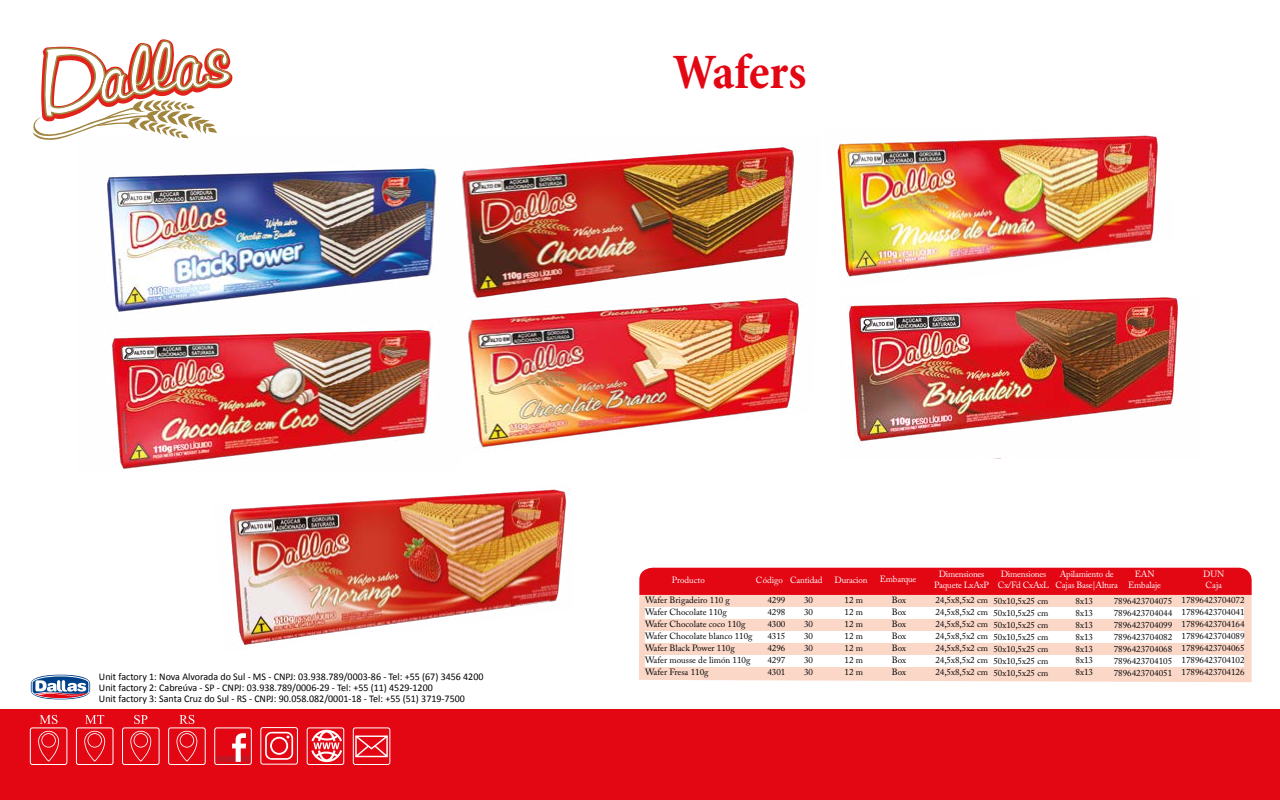
<style>
.page{position:relative;width:1280px;height:800px;background:#fff}
.page>*{position:absolute;margin:0;border:0;box-sizing:border-box;transform-origin:0 0}
.t1{font:700 condensed 50px "Minion Pro";letter-spacing:-.005em;color:#e30613}
.t2{font:10.2px/11px "Calibri";color:#000}
.t3{font:9px/12px "Adobe Caslon Pro";color:#000;text-align:justify}
.t4{font:9px/10.8px "Adobe Caslon Pro";letter-spacing:-.02em;color:#fff;text-align:center}
.t5{font:9px "Adobe Caslon Pro";color:#fff}
</style>
<div class="page">
<div style="left:0;top:709px;width:1280px;height:91px;background:#e30613"></div>
<svg style="left:30px;top:674px;width:61px;height:26px"></svg>
<div style="left:307px;top:728px;width:37px;height:37px;border:1px solid #fff;border-radius:2px"></div>
<div style="left:214px;top:728px;width:38px;height:37px;border:1px solid #fff;border-radius:2px"></div>
<div style="left:217px;top:757px;width:32px;height:5px;background:#be1622"></div>
<svg style="left:232px;top:733px;width:14px;height:29px"></svg>
<div style="left:122px;top:728px;width:37px;height:37px;border:1px solid #fff;border-radius:2px"></div>
<svg style="left:130px;top:731px;width:21px;height:31px"></svg>
<div style="left:76px;top:728px;width:37px;height:37px;border:1px solid #fff;border-radius:2px"></div>
<svg style="left:84px;top:731px;width:21px;height:31px"></svg>
<div style="left:30px;top:728px;width:37px;height:37px;border:1px solid #fff;border-radius:2px"></div>
<svg style="left:38px;top:731px;width:21px;height:31px"></svg>
<div style="left:168px;top:728px;width:38px;height:37px;border:1px solid #fff;border-radius:2px"></div>
<svg style="left:177px;top:731px;width:20px;height:31px"></svg>
<div style="left:353px;top:728px;width:37px;height:37px;border:1px solid #fff;border-radius:2px"></div>
<svg style="left:354px;top:734px;width:35px;height:25px"></svg>
<svg style="left:310px;top:729px;width:34px;height:34px"></svg>
<div style="left:261px;top:727px;width:37px;height:37px;border:1px solid #fff;border-radius:2px"></div>
<svg style="left:265px;top:732px;width:28px;height:28px"></svg>
<svg style="left:134px;top:715px;width:13px;height:9px"></svg>
<svg style="left:85px;top:715px;width:19px;height:9px"></svg>
<svg style="left:40px;top:715px;width:18px;height:9px"></svg>
<svg style="left:179px;top:715px;width:15px;height:9px"></svg>
<svg style="left:33px;top:39px;width:199px;height:101px"></svg>
<div style="left:639px;top:595px;width:613px;height:87px;background:#fbd7c8"></div>
<div style="left:645px;top:607px;width:599px;height:11px;background:#fff"></div>
<div style="left:645px;top:631px;width:599px;height:12px;background:#fff"></div>
<div style="left:645px;top:656px;width:599px;height:11px;background:#fff"></div>
<div style="left:639px;top:568px;width:613px;height:27px;background:#e30613"></div>
<img style="left:77px;top:134px;width:724px;height:335px">
<img style="left:837px;top:135px;width:321px;height:142px">
<img style="left:846px;top:297px;width:336px;height:150px">
<img style="left:229px;top:489px;width:341px;height:158px">
<h1 class="t1" style="left:673px;top:38px;width:135px">Wafers</h1>
<p class="t2" style="left:99px;top:671px;width:386px">Unit factory 1: Nova Alvorada do Sul - MS - CNPJ: 03.938.789/0003-86 - Tel: +55 (67) 3456 4200<br>Unit factory 2: Cabreúva - SP - CNPJ: 03.938.789/0006-29 - Tel: +55 (11) 4529-1200<br>Unit factory 3: Santa Cruz do Sul - RS - CNPJ: 90.058.082/0001-18 - Tel: +55 (51) 3719-7500</p>
<p class="t5" style="left:672px;top:574px;width:35px">Producto</p>
<p class="t4" style="left:756px;top:574px;width:68px">Código Cantidad</p>
<p class="t4" style="left:880px;top:574px;width:38px">Embarque</p>
<p class="t4" style="left:934px;top:569px;width:56px">Dimensiones<br>Paquete LxAxP</p>
<p class="t4" style="left:998px;top:569px;width:53px">Dimensiones<br>Cx/Fd CxAxL</p>
<p class="t4" style="left:1055px;top:569px;width:64px">Apilamiento de<br>Cajas Base|Altura</p>
<p class="t4" style="left:1128px;top:568px;width:34px">EAN<br>Embalaje</p>
<p class="t4" style="left:834px;top:574px;width:35px">Duracion</p>
<p class="t4" style="left:1203px;top:568px;width:23px;text-align:left">DUN<br>Caja</p>
<p class="t3" style="left:645px;top:594px;width:109px;text-align:left">Wafer Brigadeiro 110 g<br>Wafer Chocolate 110g<br>Wafer Chocolate coco 110g<br>Wafer Chocolate blanco 110g<br>Wafer Black Power 110g<br>Wafer mousse de limón 110g<br>Wafer Fresa 110g</p>
<p class="t3" style="left:767px;top:594px;width:19px">4299<br>4298<br>4300<br>4315<br>4296<br>4297<br>4301</p>
<p class="t3" style="left:804px;top:594px;width:10px">30<br>30<br>30<br>30<br>30<br>30<br>30</p>
<p class="t3" style="left:892px;top:594px;width:16px">Box Box Box Box Box Box Box</p>
<p class="t3" style="left:935px;top:594px;width:54px">24,5x8,5x2 cm 24,5x8,5x2 cm 24,5x8,5x2 cm 24,5x8,5x2 cm 24,5x8,5x2 cm 24,5x8,5x2 cm 24,5x8,5x2 cm</p>
<p class="t3" style="left:993px;top:594px;width:56px">50x10,5x25 cm 50x10,5x25 cm 50x10,5x25 cm 50x10,5x25 cm 50x10,5x25 cm 50x10,5x25 cm 50x10,5x25 cm</p>
<p class="t3" style="left:1114px;top:594px;width:60px">7896423704075<br>7896423704044<br>7896423704099<br>7896423704082<br>7896423704068<br>7896423704105<br>7896423704051</p>
<p class="t3" style="left:845px;top:594px;width:20px">12 m 12 m 12 m 12 m 12 m 12 m 12 m</p>
<p class="t3" style="left:1076px;top:594px;width:19px">8x13<br>8x13<br>8x13<br>8x13<br>8x13<br>8x13<br>8x13</p>
<p class="t3" style="left:1182px;top:594px;width:64px">17896423704072<br>17896423704041<br>17896423704164<br>17896423704089<br>17896423704065<br>17896423704102<br>17896423704126</p>
</div>
